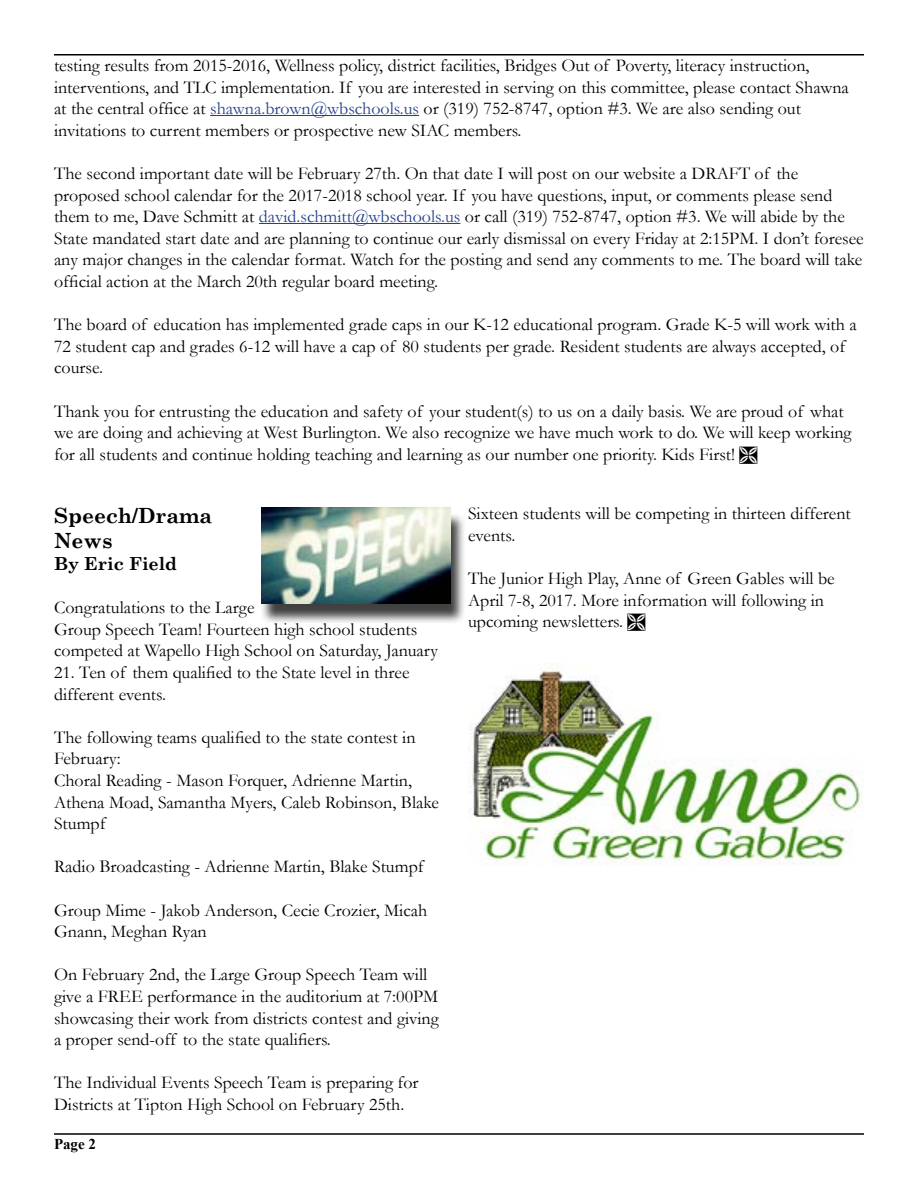
<style>
.page{position:relative;width:918px;height:1188px;background:#fff}
.page>*{position:absolute;margin:0;border:0;box-sizing:border-box;transform-origin:0 0}
.t1{font:700 21px/25.2px "Century Schoolbook";color:#000}
.t2{font:18px/21.6px "Garamond";color:#000}
.t3{font:700 18px "Century Schoolbook";color:#000}
.t4{font:700 15px "Times New Roman";color:#000}
.s1{color:#25408f}
</style>
<div class="page">
<hr style="left:54px;top:1133px;width:810px;height:2px;background:#000">
<hr style="left:54px;top:54px;width:810px;height:2px;background:#000">
<hr style="left:210px;top:115px;width:209px;height:1px;background:#25408f">
<hr style="left:259px;top:223px;width:201px;height:1px;background:#25408f">
<div style="left:261px;top:513px;width:205px;height:112px;background:#000;opacity:.75"></div>
<img style="left:261px;top:508px;width:189px;height:95px">
<img style="left:468px;top:663px;width:396px;height:203px">
<p class="t2" style="left:54px;top:54px;width:796px">testing results from 2015-2016, Wellness policy, district facilities, Bridges Out of Poverty, literacy instruction, interventions, and TLC implementation. If you are interested in serving on this committee, please contact Shawna at the central office at <span class="s1">shawna.brown@wbschools.us</span> or (319) 752-8747, option #3. We are also sending out invitations to current members or prospective new SIAC members.</p>
<p class="t2" style="left:54px;top:162px;width:811px">The second important date will be February 27th. On that date I will post on our website a DRAFT of the proposed school calendar for the 2017-2018 school year. If you have questions, input, or comments please send them to me, Dave Schmitt at <span class="s1">david.schmitt@wbschools.us</span> or call (319) 752-8747, option #3. We will abide by the State mandated start date and are planning to continue our early dismissal on every Friday at 2:15PM. I don’t foresee any major changes in the calendar format. Watch for the posting and send any comments to me. The board will take official action at the March 20th regular board meeting.</p>
<p class="t2" style="left:54px;top:313px;width:804px">The board of education has implemented grade caps in our K-12 educational program. Grade K-5 will work with a<br>72 student cap and grades 6-12 will have a cap of 80 students per grade. Resident students are always accepted, of course.</p>
<p class="t2" style="left:54px;top:400px;width:799px">Thank you for entrusting the education and safety of your student(s) to us on a daily basis. We are proud of what we are doing and achieving at West Burlington. We also recognize we have much work to do. We will keep working for all students and continue holding teaching and learning as our number one priority. Kids First!</p>
<p class="t1" style="left:54px;top:502px;width:160px">Speech/Drama<br>News</p>
<p class="t3" style="left:54px;top:549px;width:125px">By Eric Field</p>
<p class="t2" style="left:54px;top:596px;width:385px">Congratulations to the Large<br>Group Speech Team! Fourteen high school students competed at Wapello High School on Saturday, January</p>
<p class="t2" style="left:54px;top:661px;width:357px">21. Ten of them qualified to the State level in three different events.</p>
<p class="t2" style="left:54px;top:726px;width:387px">The following teams qualified to the state contest in February:<br>Choral Reading - Mason Forquer, Adrienne Martin, Athena Moad, Samantha Myers, Caleb Robinson, Blake Stumpf</p>
<p class="t2" style="left:54px;top:855px;width:371px">Radio Broadcasting - Adrienne Martin, Blake Stumpf</p>
<p class="t2" style="left:54px;top:899px;width:375px">Group Mime - Jakob Anderson, Cecie Crozier, Micah<br>Gnann, Meghan Ryan</p>
<p class="t2" style="left:54px;top:963px;width:386px">On February 2nd, the Large Group Speech Team will give a FREE performance in the auditorium at 7:00PM showcasing their work from districts contest and giving a proper send-off to the state qualifiers.</p>
<p class="t2" style="left:54px;top:1071px;width:366px">The Individual Events Speech Team is preparing for<br>Districts at Tipton High School on February 25th.</p>
<p class="t4" style="left:54px;top:1133px;width:44px">Page 2</p>
<p class="t2" style="left:468px;top:502px;width:384px">Sixteen students will be competing in thirteen different events.</p>
<p class="t2" style="left:468px;top:567px;width:368px">The Junior High Play, Anne of Green Gables will be<br>April 7-8, 2017. More information will following in upcoming newsletters.</p>
</div>
